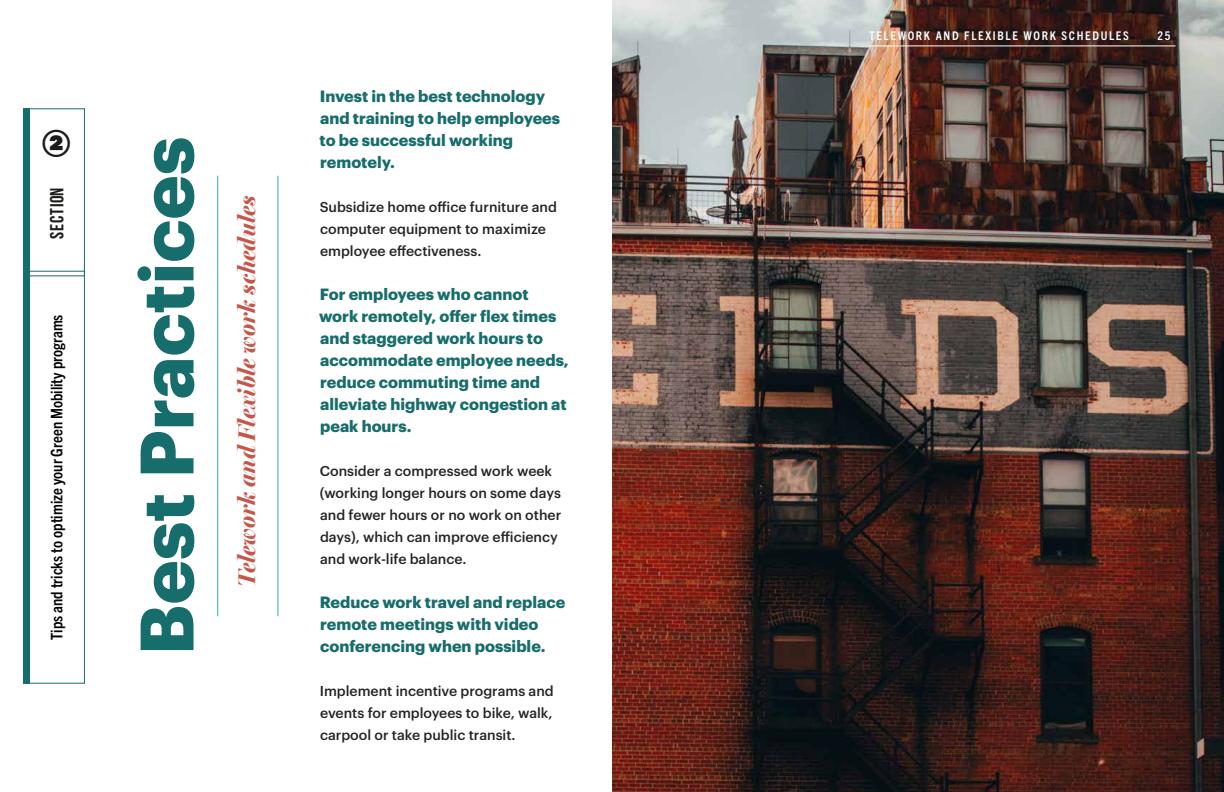
<style>
.page{position:relative;width:1224px;height:792px;background:#fff}
.page>*{position:absolute;margin:0;border:0;box-sizing:border-box;transform-origin:0 0}
.t1{font:700 74px "Graphik";color:#176d6b}
.t2{font:900 36px "Rational Display";color:#1c1c1a}
.t3{font:italic 700 24.4px "Miller Banner";color:#c6564a}
.t4{font:700 19px "Bebas Neue";letter-spacing:.04em;color:#1c1c1a}
.t5{font:700 16px/22px "Graphik";color:#176d6b}
.t6{font:700 condensed 16px "Trade Gothic Next LT Pro";color:#000}
.t7{font:500 14px/22px "Graphik";color:#242424}
.t8{font:700 condensed 12px "Trade Gothic Next LT Pro";letter-spacing:.14em;color:#fff}
</style>
<div class="page">
<img style="left:612px;top:0;width:612px;height:792px">
<hr style="left:277px;top:176px;width:1px;height:440px;background:#32aca2">
<hr style="left:217px;top:176px;width:1px;height:440px;background:#32aca2">
<div style="left:29px;top:108px;width:56px;height:168px;border:1px solid #176d6b"></div>
<div style="left:29px;top:271px;width:56px;height:413px;border:1px solid #176d6b"></div>
<div style="left:24px;top:108px;width:6px;height:576px;background:#176d6b"></div>
<hr style="left:869px;top:46px;width:307px;height:1px;background:#fff">
<h2 class="t2" style="left:40px;top:120px;width:33px">②</h2>
<p class="t4" style="left:46px;top:239px;width:53px;rotate:-90deg">SECTION</p>
<p class="t6" style="left:46px;top:640px;width:327px;rotate:-90deg">Tips and tricks to optimize your Green Mobility programs</p>
<h1 class="t1" style="left:109px;top:655px;width:520px;rotate:-90deg">Best Practices</h1>
<h3 class="t3" style="left:232px;top:587px;width:394px;rotate:-90deg">Telework and Flexible work schedules</h3>
<p class="t5" style="left:320px;top:84px;width:242px">Invest in the best technology and training to help employees to be successful working remotely.</p>
<p class="t7" style="left:320px;top:195px;width:239px">Subsidize home office furniture and computer equipment to maximize employee effectiveness.</p>
<p class="t5" style="left:319px;top:282px;width:251px">For employees who cannot work remotely, offer flex times and staggered work hours to accommodate employee needs, reduce commuting time and alleviate highway congestion at peak hours.</p>
<p class="t7" style="left:320px;top:459px;width:243px">Consider a compressed work week (working longer hours on some days and fewer hours or no work on other days), which can improve efficiency and work-life balance.</p>
<p class="t5" style="left:320px;top:590px;width:247px">Reduce work travel and replace remote meetings with video conferencing when possible.</p>
<p class="t7" style="left:320px;top:679px;width:235px;text-align:justify">Implement incentive programs and events for employees to bike, walk, carpool or take public transit.</p>
<p class="t8" style="left:869px;top:28px;width:261px">TELEWORK AND FLEXIBLE WORK SCHEDULES</p>
<p class="t8" style="left:1157px;top:28px;width:15px">25</p>
</div>
